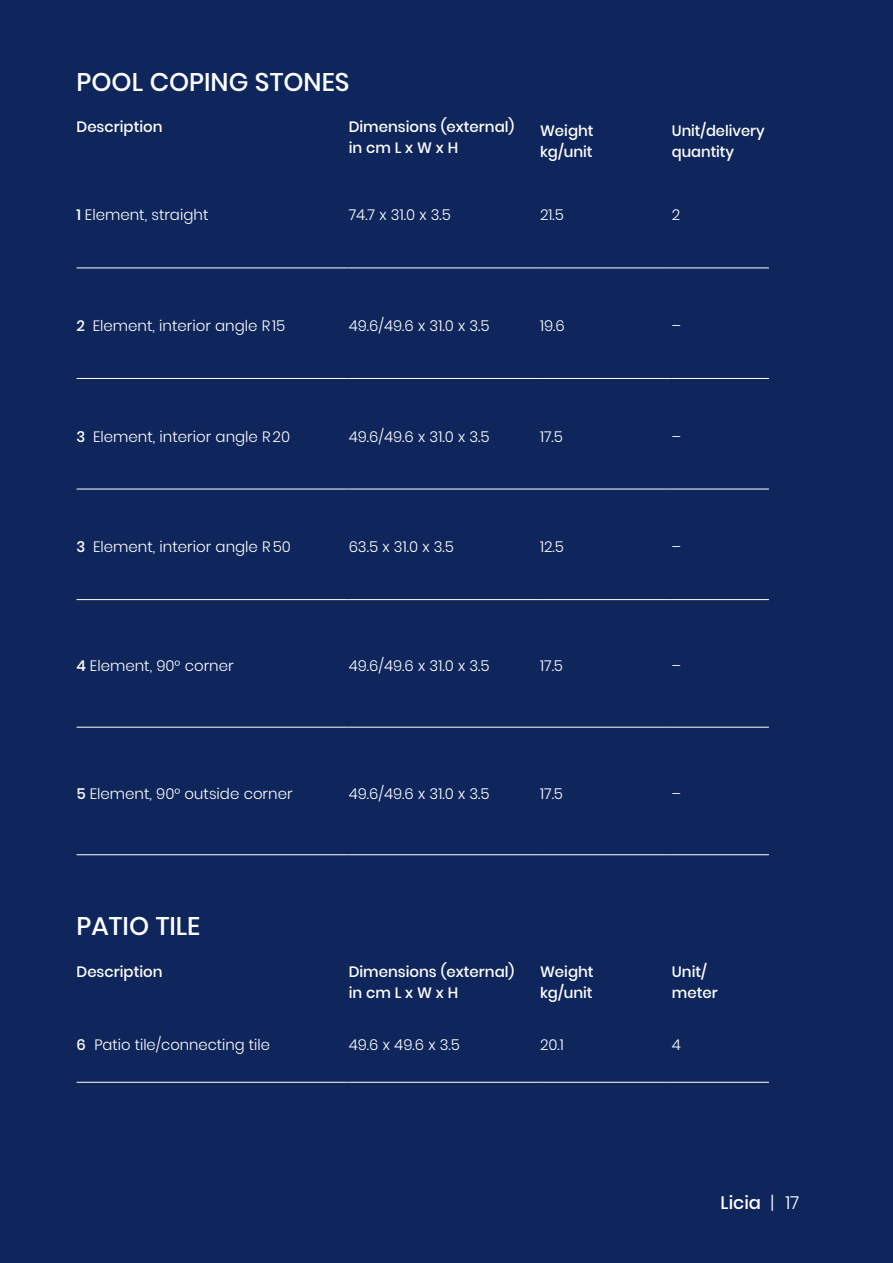
<style>
.page{position:relative;width:893px;height:1263px;background:#0f265c}
.page>*{position:absolute;margin:0;border:0;box-sizing:border-box;transform-origin:0 0}
.t1{font:500 25.5px "Poppins";color:#fff}
.t2{font:500 18px "Poppins";color:#fff}
.t3{font:300 15px "Poppins";color:#fff}
.t4{font:500 15px/21px "Poppins";color:#fff}
.s1{font-weight:500}
.s2{font-weight:300}
</style>
<div class="page">
<hr style="left:77px;top:267px;width:272px;height:1px;background:#fff">
<hr style="left:349px;top:267px;width:191px;height:1px;background:#fff">
<hr style="left:540px;top:267px;width:132px;height:1px;background:#fff">
<hr style="left:672px;top:267px;width:97px;height:1px;background:#fff">
<hr style="left:77px;top:378px;width:272px;height:1px;background:#fff">
<hr style="left:349px;top:378px;width:191px;height:1px;background:#fff">
<hr style="left:540px;top:378px;width:132px;height:1px;background:#fff">
<hr style="left:672px;top:378px;width:97px;height:1px;background:#fff">
<hr style="left:77px;top:489px;width:272px;height:1px;background:#fff">
<hr style="left:349px;top:489px;width:191px;height:1px;background:#fff">
<hr style="left:540px;top:489px;width:132px;height:1px;background:#fff">
<hr style="left:672px;top:489px;width:97px;height:1px;background:#fff">
<hr style="left:77px;top:599px;width:272px;height:1px;background:#fff">
<hr style="left:349px;top:599px;width:191px;height:1px;background:#fff">
<hr style="left:540px;top:599px;width:132px;height:1px;background:#fff">
<hr style="left:672px;top:599px;width:97px;height:1px;background:#fff">
<hr style="left:77px;top:727px;width:272px;height:1px;background:#fff">
<hr style="left:349px;top:727px;width:191px;height:1px;background:#fff">
<hr style="left:540px;top:727px;width:132px;height:1px;background:#fff">
<hr style="left:672px;top:727px;width:97px;height:1px;background:#fff">
<hr style="left:77px;top:854px;width:272px;height:1px;background:#fff">
<hr style="left:349px;top:854px;width:191px;height:1px;background:#fff">
<hr style="left:540px;top:854px;width:132px;height:1px;background:#fff">
<hr style="left:672px;top:854px;width:97px;height:1px;background:#fff">
<hr style="left:77px;top:1082px;width:272px;height:1px;background:#fff">
<hr style="left:349px;top:1082px;width:191px;height:1px;background:#fff">
<hr style="left:540px;top:1082px;width:132px;height:1px;background:#fff">
<hr style="left:672px;top:1082px;width:97px;height:1px;background:#fff">
<h1 class="t1" style="left:77px;top:67px;width:274px">POOL COPING STONES</h1>
<p class="t4" style="left:77px;top:117px;width:88px">Description</p>
<p class="t4" style="left:349px;top:117px;width:167px">Dimensions (external) in cm L x W x H</p>
<p class="t4" style="left:540px;top:121px;width:55px">Weight kg/unit</p>
<p class="t4" style="left:672px;top:121px;width:94px">Unit/delivery quantity</p>
<p class="t3" style="left:77px;top:206px;width:133px"><span class="s1">1</span> Element, straight</p>
<p class="t3" style="left:349px;top:206px;width:104px">74.7 x 31.0 x 3.5</p>
<p class="t3" style="left:540px;top:206px;width:25px">21.5</p>
<p class="t3" style="left:672px;top:206px;width:10px">2</p>
<p class="t3" style="left:77px;top:317px;width:210px"><span class="s1">2</span> Element, interior angle R15</p>
<p class="t3" style="left:349px;top:317px;width:142px">49.6/49.6 x 31.0 x 3.5</p>
<p class="t3" style="left:540px;top:317px;width:26px">19.6</p>
<p class="t3" style="left:672px;top:317px;width:11px">–</p>
<p class="t3" style="left:77px;top:428px;width:215px"><span class="s1">3</span> Element, interior angle R20</p>
<p class="t3" style="left:349px;top:428px;width:142px">49.6/49.6 x 31.0 x 3.5</p>
<p class="t3" style="left:540px;top:428px;width:25px">17.5</p>
<p class="t3" style="left:672px;top:428px;width:11px">–</p>
<p class="t3" style="left:77px;top:538px;width:216px"><span class="s1">3</span> Element, interior angle R50</p>
<p class="t3" style="left:349px;top:538px;width:107px">63.5 x 31.0 x 3.5</p>
<p class="t3" style="left:540px;top:538px;width:25px">12.5</p>
<p class="t3" style="left:672px;top:538px;width:11px">–</p>
<p class="t3" style="left:77px;top:657px;width:159px"><span class="s1">4</span> Element, 90° corner</p>
<p class="t3" style="left:349px;top:657px;width:142px">49.6/49.6 x 31.0 x 3.5</p>
<p class="t3" style="left:540px;top:657px;width:25px">17.5</p>
<p class="t3" style="left:672px;top:657px;width:11px">–</p>
<p class="t3" style="left:77px;top:785px;width:218px"><span class="s1">5</span> Element, 90° outside corner</p>
<p class="t3" style="left:349px;top:785px;width:142px">49.6/49.6 x 31.0 x 3.5</p>
<p class="t3" style="left:540px;top:785px;width:25px">17.5</p>
<p class="t3" style="left:672px;top:785px;width:11px">–</p>
<h1 class="t1" style="left:77px;top:911px;width:125px">PATIO TILE</h1>
<p class="t4" style="left:77px;top:961px;width:88px">Description</p>
<p class="t4" style="left:349px;top:961px;width:167px">Dimensions (external) in cm L x W x H</p>
<p class="t4" style="left:540px;top:961px;width:55px">Weight kg/unit</p>
<p class="t4" style="left:672px;top:961px;width:47px">Unit/ meter</p>
<p class="t3" style="left:77px;top:1035px;width:195px"><span class="s1">6</span> Patio tile/connecting tile</p>
<p class="t3" style="left:349px;top:1035px;width:113px">49.6 x 49.6 x 3.5</p>
<p class="t3" style="left:540px;top:1035px;width:25px">20.1</p>
<p class="t3" style="left:672px;top:1035px;width:11px">4</p>
<p class="t2" style="left:721px;top:1192px;width:80px">Licia <span class="s2">| 17</span></p>
</div>
